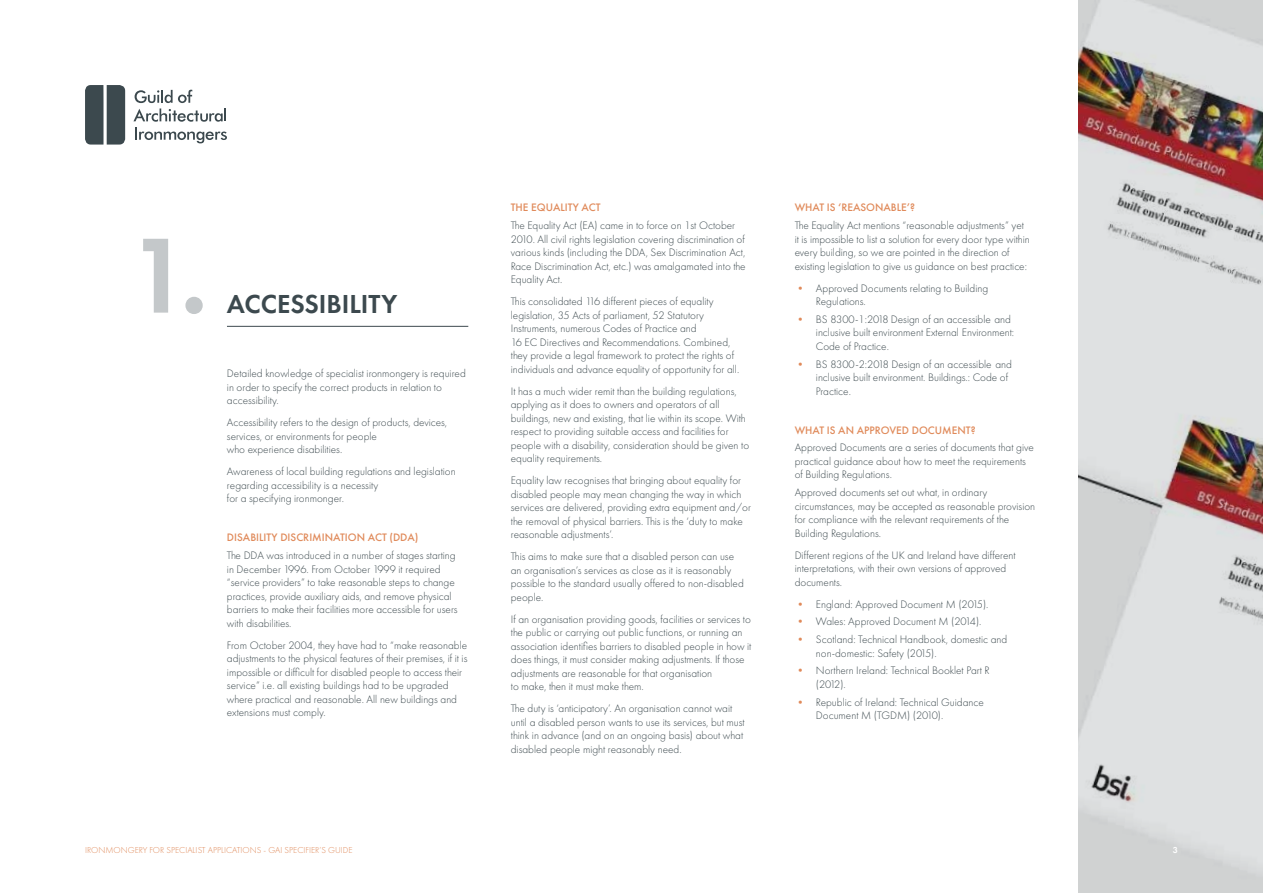
<style>
.page{position:relative;width:1263px;height:893px;background:#fff}
.page>*{position:absolute;margin:0;border:0;box-sizing:border-box;transform-origin:0 0}
.t1{font:600 110.7px "Futura PT";color:#c4c8ca}
.t2{font:600 27px "Futura PT";color:#3c494e}
.t3{font:300 11.25px/13.5px "Futura PT";color:#3c494e}
.t4{font:500 11.25px "Futura PT";color:#e08a5a}
.t5{font:300 9px "Futura PT";color:#e08a5a}
.t6{font:600 9px "Futura PT";color:#fff}
.s1{color:#e08a5a}
</style>
<div class="page">
<svg style="left:1078px;top:0;width:185px;height:893px;background:#ccc6c5"></svg>
<hr style="left:227px;top:326px;width:241px;height:1px;background:#3c494e">
<svg style="left:85px;top:85px;width:40px;height:60px;background:#4f5b5f"></svg>
<svg style="left:133px;top:90px;width:93px;height:32px"></svg>
<svg style="left:135px;top:128px;width:92px;height:15px"></svg>
<h1 class="t1" style="left:129px;top:206px;width:81px">1.</h1>
<h2 class="t2" style="left:227px;top:287px;width:172px">ACCESSIBILITY</h2>
<p class="t3" style="left:227px;top:367px;width:240px">Detailed knowledge of specialist ironmongery is required in order to specify the correct products in relation to accessibility.</p>
<p class="t3" style="left:227px;top:416px;width:222px">Accessibility refers to the design of products, devices, services, or environments for people<br>who experience disabilities.</p>
<p class="t3" style="left:227px;top:465px;width:230px">Awareness of local building regulations and legislation regarding accessibility is a necessity<br>for a specifying ironmonger.</p>
<p class="t4" style="left:227px;top:531px;width:193px">DISABILITY DISCRIMINATION ACT (DDA)</p>
<p class="t3" style="left:227px;top:549px;width:232px">The DDA was introduced in a number of stages starting in December 1996. From October 1999 it required “service providers” to take reasonable steps to change practices, provide auxiliary aids, and remove physical barriers to make their facilities more accessible for users with disabilities.</p>
<p class="t3" style="left:227px;top:638px;width:242px">From October 2004, they have had to “make reasonable adjustments to the physical features of their premises, if it is impossible or difficult for disabled people to access their service” i.e. all existing buildings had to be upgraded where practical and reasonable. All new buildings and extensions must comply.</p>
<p class="t4" style="left:511px;top:201px;width:91px">THE EQUALITY ACT</p>
<p class="t3" style="left:511px;top:219px;width:236px">The Equality Act (EA) came in to force on 1st October 2010. All civil rights legislation covering discrimination of various kinds (including the DDA, Sex Discrimination Act, Race Discrimination Act, etc.) was amalgamated into the Equality Act.</p>
<p class="t3" style="left:511px;top:295px;width:230px">This consolidated 116 different pieces of equality legislation, 35 Acts of parliament, 52 Statutory Instruments, numerous Codes of Practice and<br>16 EC Directives and Recommendations. Combined, they provide a legal framework to protect the rights of individuals and advance equality of opportunity for all.</p>
<p class="t3" style="left:511px;top:384px;width:240px">It has a much wider remit than the building regulations, applying as it does to owners and operators of all buildings, new and existing, that lie within its scope. With respect to providing suitable access and facilities for people with a disability, consideration should be given to equality requirements.</p>
<p class="t3" style="left:511px;top:474px;width:242px">Equality law recognises that bringing about equality for disabled people may mean changing the way in which services are delivered, providing extra equipment and/or the removal of physical barriers. This is the ‘duty to make reasonable adjustments’.</p>
<p class="t3" style="left:511px;top:550px;width:234px">This aims to make sure that a disabled person can use an organisation’s services as close as it is reasonably possible to the standard usually offered to non-disabled people.</p>
<p class="t3" style="left:511px;top:612px;width:242px">If an organisation providing goods, facilities or services to the public or carrying out public functions, or running an association identifies barriers to disabled people in how it does things, it must consider making adjustments. If those adjustments are reasonable for that organisation<br>to make, then it must make them.</p>
<p class="t3" style="left:511px;top:702px;width:235px">The duty is ‘anticipatory’. An organisation cannot wait until a disabled person wants to use its services, but must think in advance (and on an ongoing basis) about what disabled people might reasonably need.</p>
<p class="t4" style="left:795px;top:201px;width:122px">WHAT IS ‘REASONABLE’?</p>
<p class="t3" style="left:795px;top:219px;width:237px">The Equality Act mentions “reasonable adjustments” yet it is impossible to list a solution for every door type within every building, so we are pointed in the direction of existing legislation to give us guidance on best practice:</p>
<p class="t3" style="left:816px;top:281px;width:174px;text-indent:-21px"><span class="s1">•</span> Approved Documents relating to Building<br>Regulations.</p>
<p class="t3" style="left:816px;top:312px;width:200px;text-indent:-21px"><span class="s1">•</span> BS 8300-1:2018 Design of an accessible and inclusive built environment External Environment:<br>Code of Practice.</p>
<p class="t3" style="left:816px;top:357px;width:198px;text-indent:-21px"><span class="s1">•</span> BS 8300-2:2018 Design of an accessible and inclusive built environment. Buildings.: Code of<br>Practice.</p>
<p class="t4" style="left:795px;top:423px;width:182px">WHAT IS AN APPROVED DOCUMENT?</p>
<p class="t3" style="left:795px;top:441px;width:241px">Approved Documents are a series of documents that give practical guidance about how to meet the requirements of Building Regulations.</p>
<p class="t3" style="left:795px;top:486px;width:242px">Approved documents set out what, in ordinary circumstances, may be accepted as reasonable provision for compliance with the relevant requirements of the Building Regulations.</p>
<p class="t3" style="left:795px;top:548px;width:223px">Different regions of the UK and Ireland have different interpretations, with their own versions of approved documents.</p>
<p class="t3" style="left:795px;top:597px;width:195px"><span class="s1">•</span> England: Approved Document M (2015).</p>
<p class="t3" style="left:795px;top:615px;width:188px"><span class="s1">•</span> Wales: Approved Document M (2014).</p>
<p class="t3" style="left:816px;top:633px;width:193px;text-indent:-21px"><span class="s1">•</span> Scotland: Technical Handbook, domestic and non-domestic: Safety (2015).</p>
<p class="t3" style="left:816px;top:664px;width:175px;text-indent:-21px"><span class="s1">•</span> Northern Ireland: Technical Booklet Part R (2012).</p>
<p class="t3" style="left:816px;top:695px;width:169px;text-indent:-21px"><span class="s1">•</span> Republic of Ireland: Technical Guidance<br>Document M (TGDM) (2010).</p>
<p class="t5" style="left:85px;top:845px;width:269px">IRONMONGERY FOR SPECIALIST APPLICATIONS - GAI SPECIFIER’S GUIDE</p>
<p class="t6" style="left:1173px;top:844px;width:7px">3</p>
</div>
